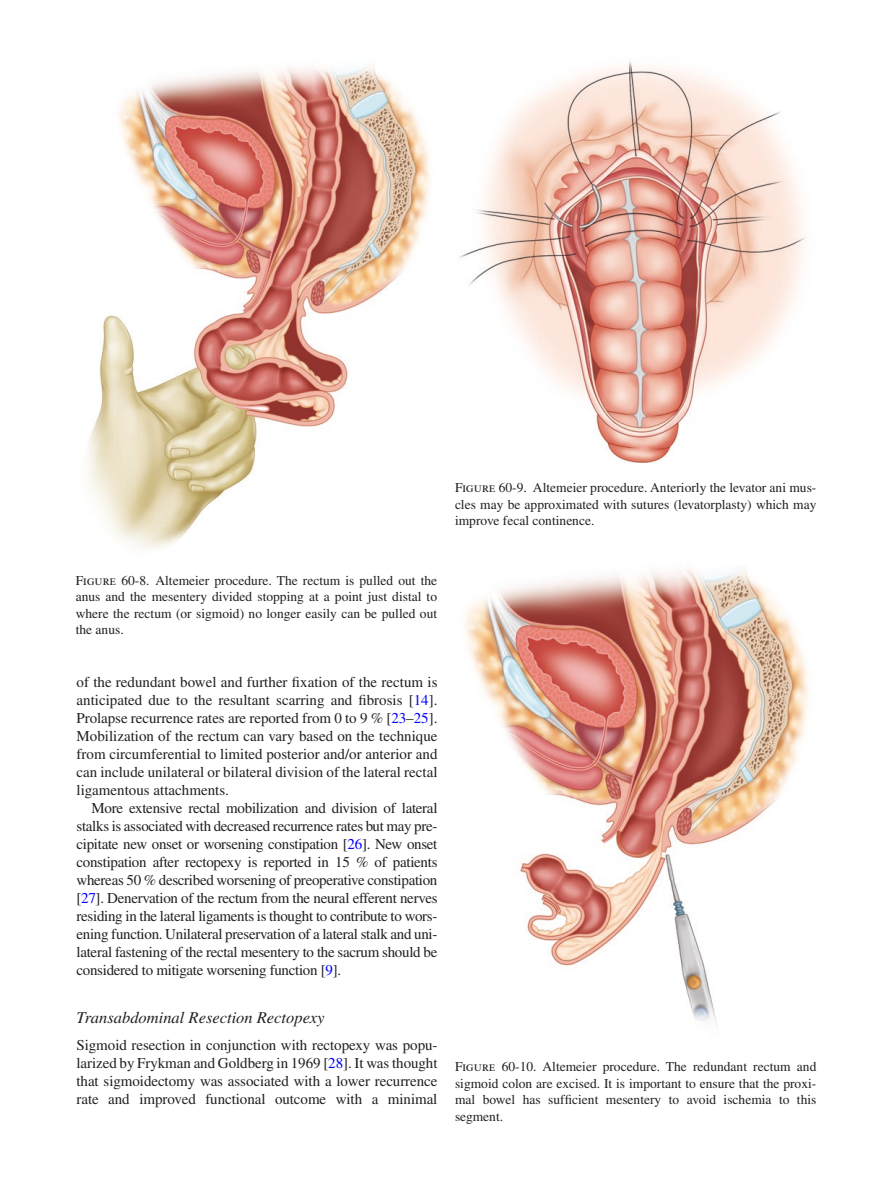
<style>
.page{position:relative;width:893px;height:1187px;background:#fff}
.page>*{position:absolute;margin:0;border:0;box-sizing:border-box;transform-origin:0 0}
.t1{font:italic 16.5px "Xfplwc Times";color:#231f20}
.t2{font:15px/18px "Ybhgbd Times";letter-spacing:-.005em;color:#231f20;text-align:justify}
.t3{font:13.5px/16.5px "Ybhgbd Times";color:#231f20;text-align:justify}
.s1{font-family:"Cqqbmd Times Roman SC"}
.s2{color:#0000fa}
</style>
<div class="page">
<img style="left:88px;top:65px;width:343px;height:485px">
<img style="left:459px;top:61px;width:348px;height:401px">
<img style="left:465px;top:568px;width:344px;height:457px">
<p class="t3" style="left:455px;top:479px;width:363px"><span class="s1">Figure</span> 60-9. Altemeier procedure. Anteriorly the levator ani mus&shy;cles may be approximated with sutures (levatorplasty) which may improve fecal continence.</p>
<p class="t3" style="left:76px;top:572px;width:363px"><span class="s1">Figure</span> 60-8. Altemeier procedure. The rectum is pulled out the anus and the mesentery divided stopping at a point just distal to where the rectum (or sigmoid) no longer easily can be pulled out the anus.</p>
<p class="t2" style="left:77px;top:672px;width:362px">of the redundant bowel and further fixation of the rectum is anticipated due to the resultant scarring and fibrosis [<span class="s2">14</span>].<br>Prolapse recurrence rates are reported from 0 to 9 % [<span class="s2">23</span>–<span class="s2">25</span>].<br>Mobilization of the rectum can vary based on the technique from circumferential to limited posterior and/or anterior and can include unilateral or bilateral division of the lateral rectal ligamentous attachments.</p>
<p class="t2" style="left:77px;top:798px;width:362px;text-indent:15px">More extensive rectal mobilization and division of lateral stalks is associated with decreased recurrence rates but may pre&shy;cipitate new onset or worsening constipation [<span class="s2">26</span>]. New onset constipation after rectopexy is reported in 15 % of patients whereas 50 % described worsening of preoperative constipation [<span class="s2">27</span>]. Denervation of the rectum from the neural efferent nerves residing in the lateral ligaments is thought to contribute to wors&shy;ening function. Unilateral preservation of a lateral stalk and uni&shy;lateral fastening of the rectal mesentery to the sacrum should be considered to mitigate worsening function [<span class="s2">9</span>].</p>
<p class="t1" style="left:77px;top:1008px;width:249px">Transabdominal Resection Rectopexy</p>
<p class="t2" style="left:77px;top:1036px;width:362px">Sigmoid resection in conjunction with rectopexy was popu&shy;larized by Frykman and Goldberg in 1969 [<span class="s2">28</span>]. It was thought that sigmoidectomy was associated with a lower recurrence rate and improved functional outcome with a minimal</p>
<p class="t3" style="left:455px;top:1058px;width:363px"><span class="s1">Figure</span> 60-10. Altemeier procedure. The redundant rectum and sigmoid colon are excised. It is important to ensure that the proxi&shy;mal bowel has sufficient mesentery to avoid ischemia to this segment.</p>
</div>
